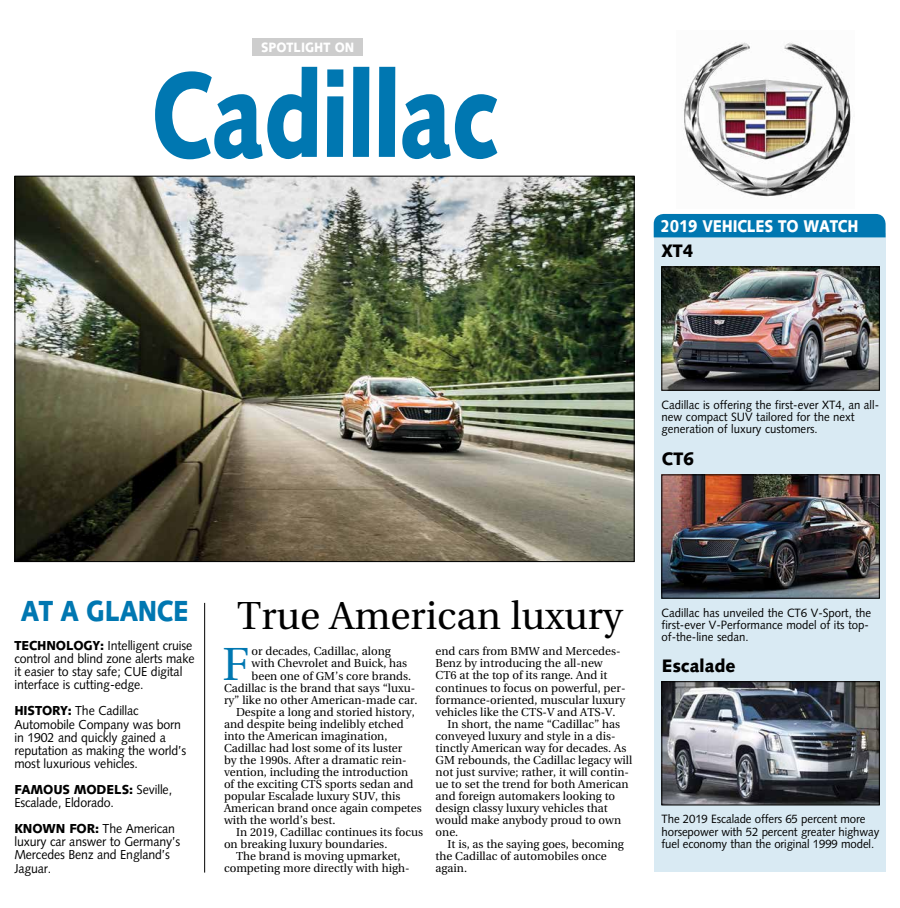
<style>
.page{position:relative;width:900px;height:908px;background:#fff}
.page>*{position:absolute;margin:0;border:0;box-sizing:border-box;transform-origin:0 0}
.t1{font:900 120px "Syntax";letter-spacing:-.015em;color:#0077b1;scale:.77 1}
.t2{font:46.3px "Utopia";color:#0077b1}
.t3{font:39px "Utopia";color:#000}
.t4{font:900 18px "Syntax";color:#000;scale:.95 1}
.t5{font:900 17px "Syntax";letter-spacing:-.015em;color:#fff;scale:.86 1}
.t6{font:900 13.5px "Syntax";color:#fff;scale:.9 1}
.t7{font:13px/13.1px "Syntax";letter-spacing:-.01em;color:#000;scale:.95 1}
.t8{font:12px/12.2px "Syntax";color:#000;scale:.95 1}
.t9{font:11.5px "Utopia";color:#000}
.s1{font-weight:900}
</style>
<div class="page">
<div style="left:252px;top:38px;width:111px;height:17px;background:#cdcdcd"></div>
<img style="left:683px;top:42px;width:168px;height:155px">
<hr style="left:204px;top:602px;width:1px;height:270px;background:#000">
<div style="left:654px;top:233px;width:232px;height:638px;background:#d9eaf3"></div>
<img style="left:16px;top:178px;width:617px;height:382px">
<div style="left:654px;top:214px;width:232px;height:23px;background:#0077b1"></div>
<img style="left:664px;top:268px;width:214px;height:120px">
<div style="left:662px;top:266px;width:218px;height:124px;border:1px solid #000"></div>
<img style="left:664px;top:476px;width:214px;height:120px">
<div style="left:662px;top:474px;width:218px;height:124px;border:1px solid #000"></div>
<img style="left:664px;top:683px;width:214px;height:120px">
<div style="left:662px;top:681px;width:218px;height:124px;border:1px solid #000"></div>
<p class="t6" style="left:261px;top:39px;width:105px">SPOTLIGHT ON</p>
<h1 class="t1" style="left:151px;top:44px;width:453px">Cadillac</h1>
<h3 class="t5" style="left:661px;top:216px;width:232px">2019 VEHICLES TO WATCH</h3>
<h3 class="t4" style="left:662px;top:240px;width:35px">XT4</h3>
<p class="t8" style="left:662px;top:398px;width:231px">Cadillac is offering the first-ever XT4, an all&shy;new compact SUV tailored for the next generation of luxury customers.</p>
<h3 class="t4" style="left:662px;top:448px;width:36px">CT6</h3>
<h3 class="t3" style="left:21px;top:594px;width:603px"><sup>AT</sup> <sup>A</sup> <sup>GLANCE</sup> True American luxury</h3>
<p class="t7" style="left:14px;top:638px;width:191px"><span class="s1">TECHNOLOGY:</span> Intelligent cruise control and blind zone alerts make it easier to stay safe; CUE digital interface is cutting-edge.</p>
<p class="t7" style="left:14px;top:704px;width:182px"><span class="s1">HISTORY:</span> The Cadillac<br>Automobile Company was born in 1902 and quickly gained a reputation as making the world’s most luxurious vehicles.</p>
<p class="t7" style="left:14px;top:782px;width:168px"><span class="s1">FAMOUS MODELS:</span> Seville,<br>Escalade, Eldorado.</p>
<p class="t7" style="left:14px;top:822px;width:176px"><span class="s1">KNOWN FOR:</span> The American luxury car answer to Germany’s<br>Mercedes Benz and England’s<br>Jaguar.</p>
<p class="t9" style="left:436px;top:645px;width:187px">end cars from BMW and Mercedes-</p>
<p class="t9" style="left:436px;top:657px;width:169px">Benz by introducing the all-new</p>
<p class="t9" style="left:436px;top:669px;width:174px">CT6 at the top of its range. And it</p>
<p class="t9" style="left:436px;top:681px;width:191px">continues to focus on powerful, per-</p>
<p class="t9" style="left:436px;top:693px;width:191px">formance-oriented, muscular luxury</p>
<p class="t9" style="left:436px;top:705px;width:181px">vehicles like the CTS-V and ATS-V.</p>
<p class="t9" style="left:448px;top:717px;width:174px">In short, the name “Cadillac” has</p>
<p class="t9" style="left:436px;top:729px;width:182px">conveyed luxury and style in a dis-</p>
<p class="t9" style="left:436px;top:741px;width:192px">tinctly American way for decades. As</p>
<p class="t9" style="left:436px;top:753px;width:198px">GM rebounds, the Cadillac legacy will</p>
<p class="t9" style="left:436px;top:765px;width:195px">not just survive; rather, it will contin-</p>
<p class="t9" style="left:436px;top:777px;width:195px">ue to set the trend for both American</p>
<p class="t9" style="left:436px;top:789px;width:181px">and foreign automakers looking to</p>
<p class="t9" style="left:436px;top:801px;width:174px">design classy luxury vehicles that</p>
<p class="t9" style="left:436px;top:813px;width:187px">would make anybody proud to own</p>
<p class="t9" style="left:436px;top:825px;width:24px">one.</p>
<p class="t9" style="left:448px;top:837px;width:178px">It is, as the saying goes, becoming</p>
<p class="t9" style="left:436px;top:849px;width:173px">the Cadillac of automobiles once</p>
<p class="t9" style="left:436px;top:861px;width:33px">again.</p>
<h2 class="t2" style="left:222px;top:638px;width:28px">F</h2>
<p class="t9" style="left:252px;top:645px;width:141px">or decades, Cadillac, along</p>
<p class="t9" style="left:252px;top:657px;width:157px">with Chevrolet and Buick, has</p>
<p class="t9" style="left:252px;top:669px;width:161px">been one of GM’s core brands.</p>
<p class="t9" style="left:224px;top:681px;width:193px">Cadillac is the brand that says “luxu-</p>
<p class="t9" style="left:224px;top:693px;width:195px">ry” like no other American-made car.</p>
<p class="t9" style="left:236px;top:705px;width:180px">Despite a long and storied history,</p>
<p class="t9" style="left:224px;top:717px;width:181px">and despite being indelibly etched</p>
<p class="t9" style="left:224px;top:729px;width:165px">into the American imagination,</p>
<p class="t9" style="left:224px;top:741px;width:180px">Cadillac had lost some of its luster</p>
<p class="t9" style="left:224px;top:753px;width:184px">by the 1990s. After a dramatic rein-</p>
<p class="t9" style="left:224px;top:765px;width:186px">vention, including the introduction</p>
<p class="t9" style="left:224px;top:777px;width:191px">of the exciting CTS sports sedan and</p>
<p class="t9" style="left:224px;top:789px;width:178px">popular Escalade luxury SUV, this</p>
<p class="t9" style="left:224px;top:801px;width:199px">American brand once again competes</p>
<p class="t9" style="left:224px;top:813px;width:113px">with the world’s best.</p>
<p class="t9" style="left:236px;top:825px;width:189px">In 2019, Cadillac continues its focus</p>
<p class="t9" style="left:224px;top:837px;width:165px">on breaking luxury boundaries.</p>
<p class="t9" style="left:236px;top:849px;width:166px">The brand is moving upmarket,</p>
<p class="t9" style="left:224px;top:861px;width:187px">competing more directly with high-</p>
<p class="t8" style="left:662px;top:606px;width:222px">Cadillac has unveiled the CT6 V-Sport, the first-ever V-Performance model of its top&shy;of-the-line sedan.</p>
<h3 class="t4" style="left:662px;top:655px;width:79px">Escalade</h3>
<p class="t8" style="left:662px;top:812px;width:231px">The 2019 Escalade offers 65 percent more horsepower with 52 percent greater highway fuel economy than the original 1999 model.</p>
</div>
